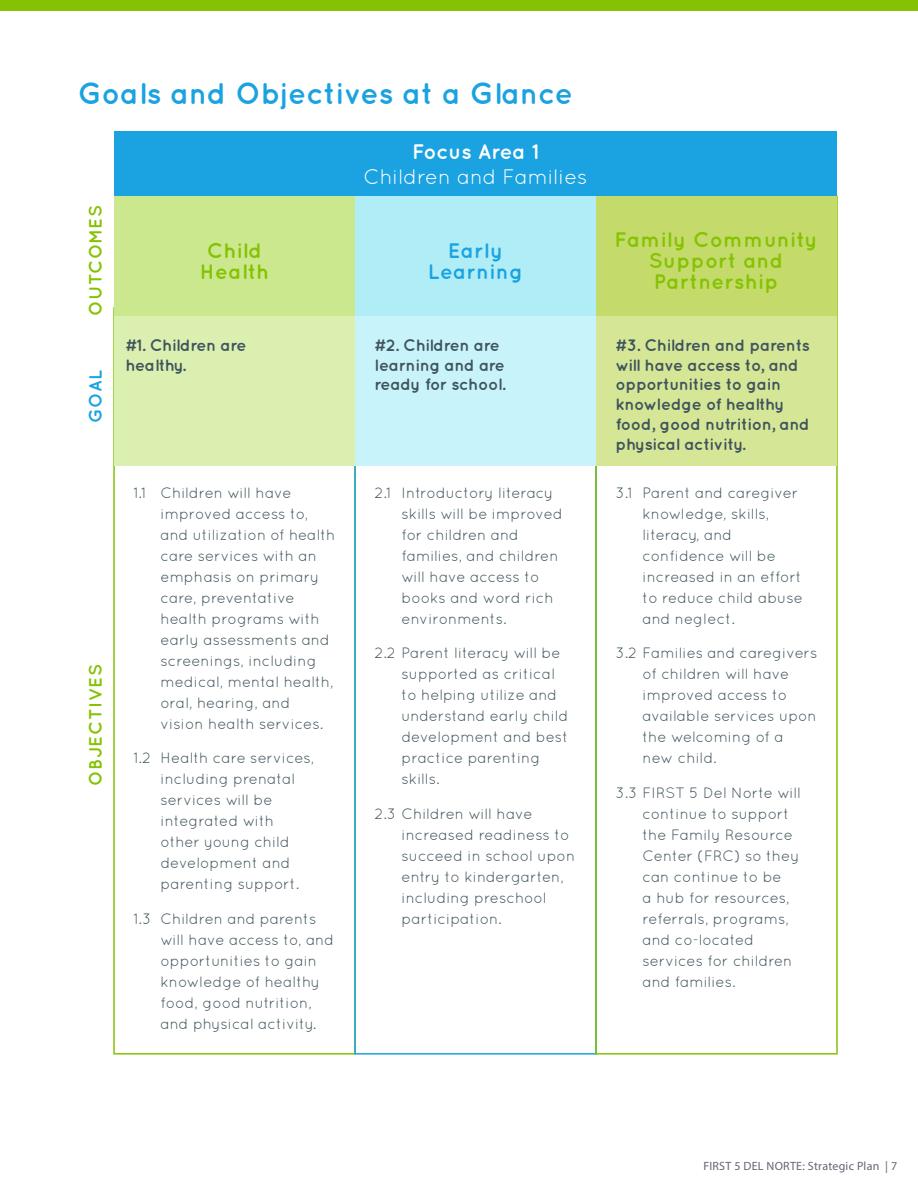
<style>
.page{position:relative;width:918px;height:1188px;background:#fff}
.page>*{position:absolute;margin:0;border:0;box-sizing:border-box;transform-origin:0 0}
.t1{font:700 30px "Quicksand";color:#1aa3e0}
.t2{font:700 21px/21px "Quicksand";letter-spacing:.02em;color:#85c203;text-align:center}
.t3{font:21px "Quicksand";color:#fff}
.t4{font:700 21px/21px "Quicksand";letter-spacing:.02em;color:#1aa3e0;text-align:center}
.t5{font:700 21px "Quicksand";color:#fff}
.t6{font:700 18px "Quicksand";letter-spacing:.04em;color:#85c203}
.t7{font:700 18px "Quicksand";letter-spacing:.01em;color:#85c203}
.t8{font:700 18px "Quicksand";color:#1aa3e0}
.t9{font:700 16.5px/19.8px "Quicksand";letter-spacing:-.02em;color:#3f545c}
.t10{font:15px/21px "Quicksand";color:#3f545c}
.t11{font:12px "Myriad Pro";letter-spacing:.02em;color:#636675}
</style>
<div class="page">
<div style="left:0;top:0;width:918px;height:11px;background:#85c203"></div>
<div style="left:595px;top:196px;width:243px;height:859px;border:2px solid #85c203"></div>
<div style="left:114px;top:131px;width:723px;height:65px;background:#1aa3e0"></div>
<div style="left:596px;top:196px;width:241px;height:270px;background:#d6e697"></div>
<div style="left:114px;top:231px;width:241px;height:235px;background:#dbefb0"></div>
<div style="left:355px;top:196px;width:241px;height:270px;background:#c8f3fa"></div>
<div style="left:114px;top:196px;width:241px;height:120px;background:#cce88f"></div>
<div style="left:596px;top:196px;width:241px;height:120px;background:#c4db6b"></div>
<div style="left:355px;top:196px;width:241px;height:120px;background:#b0edf7"></div>
<h1 class="t1" style="left:78px;top:75px;width:497px">Goals and Objectives at a Glance</h1>
<h2 class="t5" style="left:412px;top:139px;width:128px">Focus Area 1</h2>
<h2 class="t3" style="left:364px;top:165px;width:226px">Children and Families</h2>
<p class="t7" style="left:85px;top:316px;width:112px;rotate:-90deg">OUTCOMES</p>
<p class="t8" style="left:85px;top:423px;width:55px;rotate:-90deg">GOAL</p>
<p class="t6" style="left:85px;top:786px;width:123px;rotate:-90deg">OBJECTIVES</p>
<h2 class="t2" style="left:200px;top:239px;width:71px">Child<br>Health</h2>
<h2 class="t2" style="left:614px;top:229px;width:205px">Family Community<br>Support and<br>Partnership</h2>
<h2 class="t4" style="left:428px;top:239px;width:97px">Early<br>Learning</h2>
<p class="t9" style="left:125px;top:335px;width:123px">#1. Children are healthy.</p>
<p class="t9" style="left:375px;top:335px;width:133px">#2. Children are learning and are ready for school.</p>
<p class="t9" style="left:616px;top:335px;width:196px">#3. Children and parents will have access to, and opportunities to gain knowledge of healthy food, good nutrition, and physical activity.</p>
<p class="t10" style="left:161px;top:482px;width:176px;text-indent:-27px">1.1 Children will have improved access to, and utilization of health care services with an emphasis on primary care, preventative health programs with early assessments and screenings, including medical, mental health, oral, hearing, and vision health services.</p>
<p class="t10" style="left:161px;top:747px;width:155px;text-indent:-27px">1.2 Health care services, including prenatal services will be integrated with other young child development and parenting support.</p>
<p class="t10" style="left:161px;top:908px;width:175px;text-indent:-27px">1.3 Children and parents will have access to, and opportunities to gain knowledge of healthy food, good nutrition, and physical activity.</p>
<p class="t10" style="left:402px;top:482px;width:163px;text-indent:-27px">2.1 Introductory literacy skills will be improved for children and families, and children will have access to books and word rich environments.</p>
<p class="t10" style="left:402px;top:642px;width:169px;text-indent:-27px">2.2 Parent literacy will be supported as critical to helping utilize and understand early child development and best practice parenting skills.</p>
<p class="t10" style="left:402px;top:803px;width:175px;text-indent:-27px">2.3 Children will have increased readiness to succeed in school upon entry to kindergarten, including preschool participation.</p>
<p class="t10" style="left:643px;top:482px;width:162px;text-indent:-27px">3.1 Parent and caregiver knowledge, skills, literacy, and confidence will be increased in an effort to reduce child abuse and neglect.</p>
<p class="t10" style="left:643px;top:642px;width:176px;text-indent:-27px">3.2 Families and caregivers of children will have improved access to available services upon the welcoming of a new child.</p>
<p class="t10" style="left:643px;top:782px;width:160px;text-indent:-27px">3.3 FIRST 5 Del Norte will continue to support the Family Resource<br>Center (FRC) so they can continue to be<br>a hub for resources, referrals, programs, and co-located services for children and families.</p>
<p class="t11" style="left:703px;top:1158px;width:195px">FIRST 5 DEL NORTE: Strategic Plan | 7</p>
</div>
